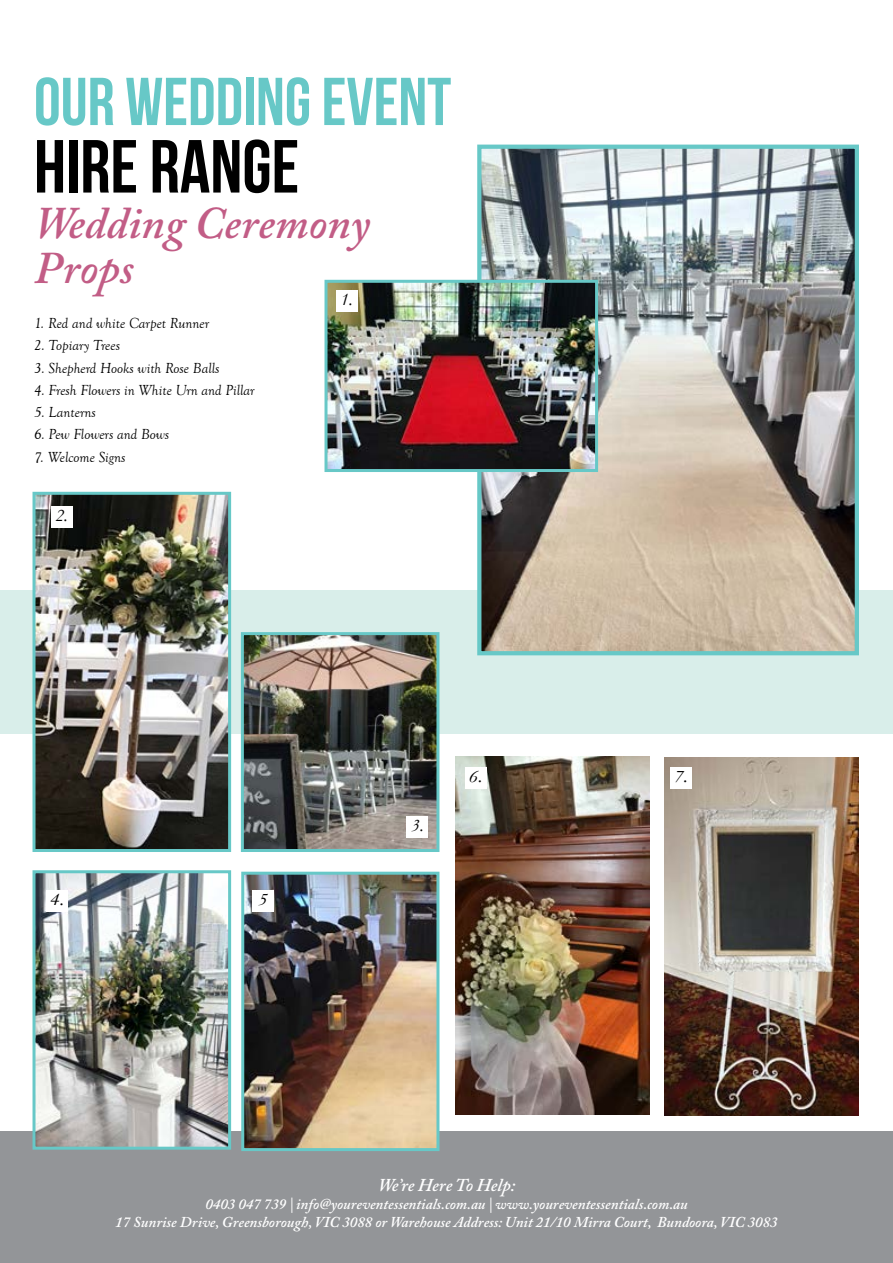
<style>
.page{position:relative;width:893px;height:1263px;background:#fff}
.page>*{position:absolute;margin:0;border:0;box-sizing:border-box;transform-origin:0 0}
.t1{font:75px "Bebas Neue";color:#000}
.t2{font:67.5px "Bebas Neue";color:#67c8c7}
.t3{font:italic 600 45px/45px "Adobe Caslon Pro";color:#c25d86}
.t4{font:italic 600 18px "Adobe Caslon Pro";letter-spacing:-.005em;color:#fff}
.t5{font:italic 18px "Garamond";color:#000;scale:1.1 1}
.t6{font:italic 18px "Garamond";color:#000}
.t7{font:italic 600 15px/18px "Adobe Caslon Pro";color:#fff;text-align:center}
.t8{font:italic 15px "Goudy Old Style T";color:#000}
</style>
<div class="page">
<div style="left:0;top:1131px;width:893px;height:132px;background:#939598"></div>
<img style="left:37px;top:874px;width:190px;height:272px">
<div style="left:33px;top:870px;width:198px;height:280px;border:3px solid #67c8c7"></div>
<img style="left:664px;top:758px;width:195px;height:357px">
<img style="left:245px;top:876px;width:190px;height:271px">
<div style="left:241px;top:872px;width:198px;height:279px;border:3px solid #67c8c7"></div>
<img style="left:455px;top:757px;width:194px;height:357px">
<div style="left:0;top:590px;width:893px;height:143px;background:#d9eeea"></div>
<img style="left:482px;top:150px;width:372px;height:500px">
<div style="left:477px;top:145px;width:382px;height:510px;border:4px solid #67c8c7"></div>
<div style="left:47px;top:890px;width:21px;height:21px;background:#fff"></div>
<div style="left:252px;top:890px;width:22px;height:21px;background:#fff"></div>
<img style="left:328px;top:284px;width:266px;height:184px">
<div style="left:324px;top:280px;width:274px;height:192px;border:3px solid #67c8c7"></div>
<img style="left:37px;top:496px;width:190px;height:352px">
<div style="left:33px;top:492px;width:198px;height:360px;border:3px solid #67c8c7"></div>
<img style="left:245px;top:636px;width:190px;height:212px">
<div style="left:241px;top:632px;width:198px;height:220px;border:3px solid #67c8c7"></div>
<div style="left:465px;top:767px;width:21px;height:21px;background:#fff"></div>
<div style="left:670px;top:767px;width:22px;height:21px;background:#fff"></div>
<div style="left:51px;top:506px;width:21px;height:21px;background:#fff"></div>
<div style="left:336px;top:291px;width:21px;height:21px;background:#fff"></div>
<div style="left:407px;top:816px;width:21px;height:22px;background:#fff"></div>
<h2 class="t2" style="left:34px;top:65px;width:419px">OUR WEDDING EVENT</h2>
<h1 class="t1" style="left:34px;top:125px;width:267px">HIRE RANGE</h1>
<h3 class="t3" style="left:34px;top:200px;width:338px">Wedding Ceremony<br>Props</h3>
<p class="t8" style="left:34px;top:315px;width:177px">1. Red and white Carpet Runner</p>
<p class="t8" style="left:34px;top:337px;width:88px">2. Topiary Trees</p>
<p class="t8" style="left:34px;top:360px;width:187px">3. Shepherd Hooks with Rose Balls</p>
<p class="t8" style="left:34px;top:382px;width:222px">4. Fresh Flowers in White Urn and Pillar</p>
<p class="t8" style="left:34px;top:404px;width:63px">5. Lanterns</p>
<p class="t8" style="left:34px;top:426px;width:137px">6. Pew Flowers and Bows</p>
<p class="t8" style="left:34px;top:449px;width:93px">7. Welcome Signs</p>
<p class="t6" style="left:340px;top:287px;width:14px">1.</p>
<p class="t6" style="left:55px;top:503px;width:14px">2.</p>
<p class="t5" style="left:51px;top:887px;width:14px">4.</p>
<p class="t5" style="left:258px;top:887px;width:10px">5</p>
<p class="t6" style="left:411px;top:813px;width:14px">3.</p>
<p class="t5" style="left:469px;top:764px;width:14px">6.</p>
<p class="t5" style="left:674px;top:764px;width:14px">7.</p>
<p class="t4" style="left:378px;top:1174px;width:139px">We’re Here To Help:</p>
<p class="t7" style="left:115px;top:1195px;width:664px">0403 047 739 | info@youreventessentials.com.au | www.youreventessentials.com.au<br>17 Sunrise Drive, Greensborough, VIC 3088 or Warehouse Address: Unit 21/10 Mirra Court, Bundoora, VIC 3083</p>
</div>
